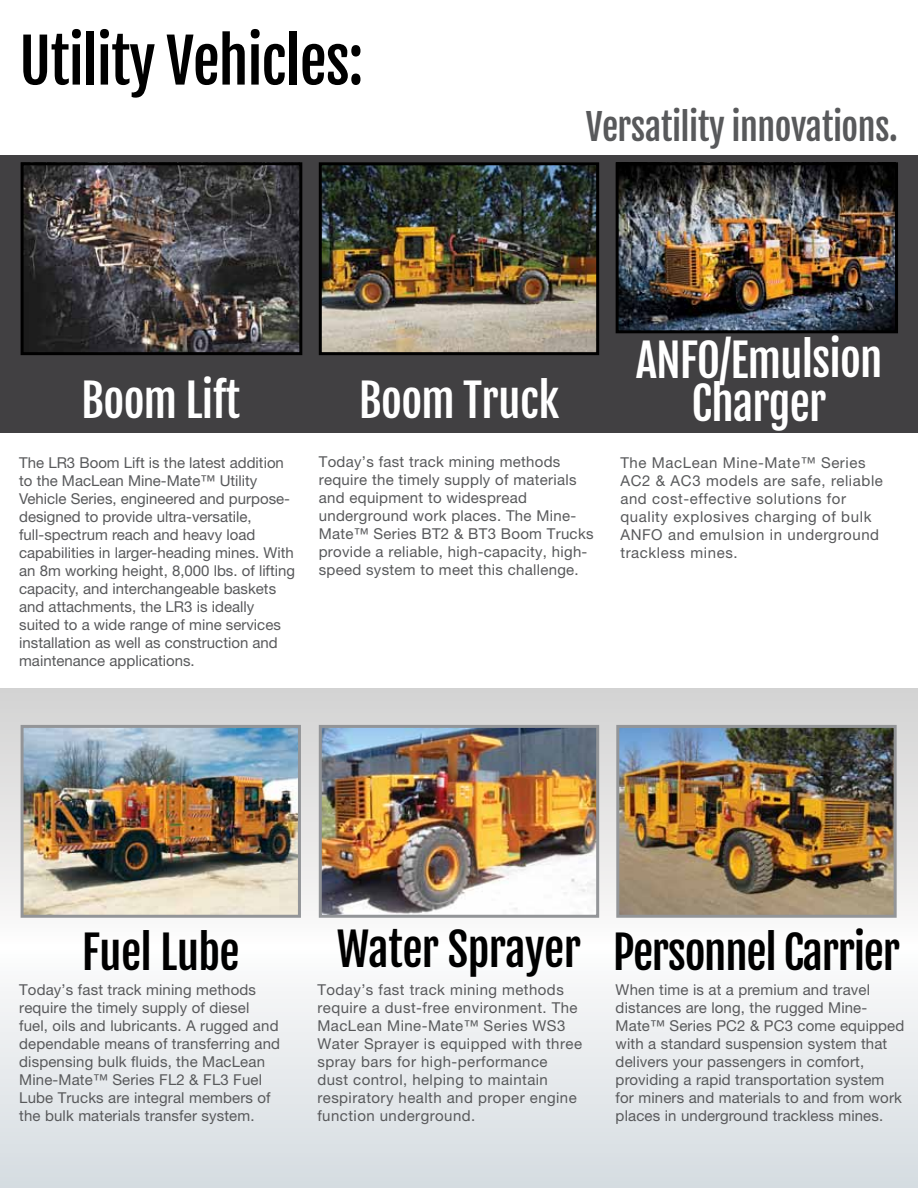
<style>
.page{position:relative;width:918px;height:1188px;background:#fff}
.page>*{position:absolute;margin:0;border:0;box-sizing:border-box;transform-origin:0 0}
.t1{font:60px "Fjalla One";letter-spacing:-.02em;color:#000}
.t2{font:45px/43.5px "Fjalla One";letter-spacing:-.02em;color:#fff;text-align:center}
.t3{font:45px "Fjalla One";letter-spacing:-.015em;color:#000}
.t4{font:36px "Fjalla One";letter-spacing:-.015em;color:#58595b}
.t5{font:15px/18px "Helvetica Neue LT Std";letter-spacing:.01em;color:#58595b}
.t6{font:15px/18px "Helvetica Neue LT Std";letter-spacing:.03em;color:#58595b}
.t7{font:15px/18px "Helvetica Neue LT Std";letter-spacing:.04em;color:#58595b}
</style>
<div class="page">
<svg style="left:0;top:688px;width:918px;height:500px"></svg>
<div style="left:0;top:155px;width:918px;height:278px;background:#414042"></div>
<img style="left:25px;top:166px;width:273px;height:185px">
<img style="left:323px;top:166px;width:272px;height:185px">
<img style="left:620px;top:166px;width:274px;height:163px">
<img style="left:25px;top:729px;width:272px;height:185px">
<img style="left:323px;top:729px;width:272px;height:185px">
<img style="left:620px;top:729px;width:273px;height:185px">
<div style="left:21px;top:162px;width:281px;height:193px;border:3px solid #000"></div>
<div style="left:319px;top:162px;width:280px;height:193px;border:3px solid #000"></div>
<div style="left:616px;top:162px;width:282px;height:171px;border:3px solid #000"></div>
<div style="left:21px;top:725px;width:280px;height:193px;border:3px solid #939598"></div>
<div style="left:319px;top:725px;width:280px;height:193px;border:3px solid #939598"></div>
<div style="left:616px;top:725px;width:281px;height:193px;border:3px solid #939598"></div>
<h1 class="t1" style="left:19px;top:24px;width:346px">Utility Vehicles:</h1>
<h2 class="t4" style="left:586px;top:105px;width:314px">Versatility innovations.</h2>
<h3 class="t2" style="left:81px;top:379px;width:161px">Boom Lift</h3>
<p class="t5" style="left:19px;top:453px;width:277px">The LR3 Boom Lift is the latest addition to the MacLean Mine-Mate™ Utility Vehicle Series, engineered and purpose&shy;designed to provide ultra-versatile, full-spectrum reach and heavy load capabilities in larger-heading mines. With an 8m working height, 8,000 lbs. of lifting capacity, and interchangeable baskets and attachments, the LR3 is ideally suited to a wide range of mine services installation as well as construction and maintenance applications.</p>
<h3 class="t2" style="left:359px;top:379px;width:202px">Boom Truck</h3>
<p class="t5" style="left:319px;top:453px;width:276px">Today’s fast track mining methods require the timely supply of materials and equipment to widespread underground work places. The Mine-Mate™ Series BT2 &amp; BT3 Boom Trucks provide a reliable, high-capacity, high&shy;speed system to meet this challenge.</p>
<h3 class="t2" style="left:636px;top:338px;width:248px">ANFO/Emulsion<br>Charger</h3>
<p class="t7" style="left:620px;top:454px;width:264px">The MacLean Mine-Mate™ Series<br>AC2 &amp; AC3 models are safe, reliable and cost-effective solutions for quality explosives charging of bulk<br>ANFO and emulsion in underground trackless mines.</p>
<h3 class="t3" style="left:82px;top:924px;width:159px">Fuel Lube</h3>
<p class="t5" style="left:19px;top:980px;width:262px">Today’s fast track mining methods require the timely supply of diesel fuel, oils and lubricants. A rugged and dependable means of transferring and dispensing bulk fluids, the MacLean Mine-Mate™ Series FL2 &amp; FL3 Fuel Lube Trucks are integral members of the bulk materials transfer system.</p>
<h3 class="t3" style="left:337px;top:922px;width:246px">Water Sprayer</h3>
<p class="t6" style="left:317px;top:981px;width:266px">Today’s fast track mining methods require a dust-free environment. The MacLean Mine-Mate™ Series WS3<br>Water Sprayer is equipped with three spray bars for high-performance dust control, helping to maintain respiratory health and proper engine function underground.</p>
<h3 class="t3" style="left:613px;top:924px;width:289px">Personnel Carrier</h3>
<p class="t5" style="left:616px;top:981px;width:290px">When time is at a premium and travel distances are long, the rugged Mine-Mate™ Series PC2 &amp; PC3 come equipped with a standard suspension system that delivers your passengers in comfort, providing a rapid transportation system for miners and materials to and from work places in underground trackless mines.</p>
</div>
